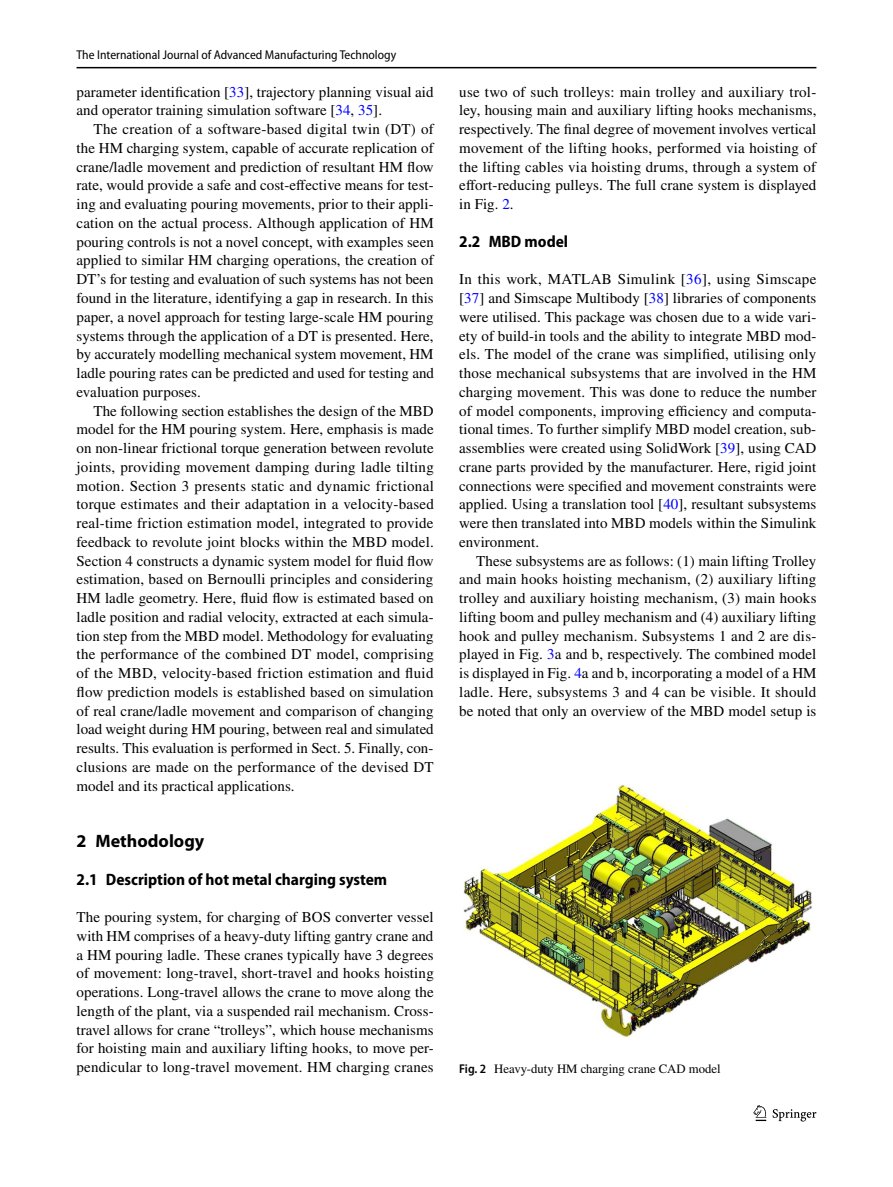
<style>
.page{position:relative;width:893px;height:1187px;background:#fff}
.page>*{position:absolute;margin:0;border:0;box-sizing:border-box;transform-origin:0 0}
.t1{font:700 18px "Myriad Pro";color:#000}
.t2{font:700 semi-condensed 16.5px "Myriad Pro";color:#000}
.t3{font:15px/18.8px "STIX";letter-spacing:.005em;color:#000;text-align:justify}
.t4{font:semi-condensed 12.75px "Myriad Pro";color:#000}
.t5{font:12.75px "STIX";color:#000}
.s1{color:#00f}
.s2{font-family:"Myriad Pro";font-weight:600;font-stretch:semi-condensed}
</style>
<div class="page">
<hr style="left:77px;top:67px;width:739px;height:1px;background:#000">
<svg style="left:753px;top:1105px;width:13px;height:15px"></svg>
<svg style="left:773px;top:1109px;width:43px;height:12px"></svg>
<img style="left:463px;top:784px;width:349px;height:253px">
<p class="t4" style="left:77px;top:48px;width:321px">The International Journal of Advanced Manufacturing Technology</p>
<p class="t3" style="left:77px;top:83px;width:359px">parameter identification [<span class="s1">33</span>], trajectory planning visual aid and operator training simulation software [<span class="s1">34</span>, <span class="s1">35</span>].</p>
<p class="t3" style="left:77px;top:121px;width:359px;text-indent:17px">The creation of a software-based digital twin (DT) of the HM charging system, capable of accurate replication of crane/ladle movement and prediction of resultant HM flow rate, would provide a safe and cost-effective means for test&shy;ing and evaluating pouring movements, prior to their appli&shy;cation on the actual process. Although application of HM pouring controls is not a novel concept, with examples seen applied to similar HM charging operations, the creation of DT’s for testing and evaluation of such systems has not been found in the literature, identifying a gap in research. In this paper, a novel approach for testing large-scale HM pouring systems through the application of a DT is presented. Here, by accurately modelling mechanical system movement, HM ladle pouring rates can be predicted and used for testing and evaluation purposes.</p>
<p class="t3" style="left:77px;top:402px;width:359px;text-indent:17px">The following section establishes the design of the MBD model for the HM pouring system. Here, emphasis is made on non-linear frictional torque generation between revolute joints, providing movement damping during ladle tilting motion. Section 3 presents static and dynamic frictional torque estimates and their adaptation in a velocity-based real-time friction estimation model, integrated to provide feedback to revolute joint blocks within the MBD model.<br>Section 4 constructs a dynamic system model for fluid flow estimation, based on Bernoulli principles and considering HM ladle geometry. Here, fluid flow is estimated based on ladle position and radial velocity, extracted at each simula&shy;tion step from the MBD model. Methodology for evaluating the performance of the combined DT model, comprising of the MBD, velocity-based friction estimation and fluid flow prediction models is established based on simulation of real crane/ladle movement and comparison of changing load weight during HM pouring, between real and simulated results. This evaluation is performed in Sect. 5. Finally, con&shy;clusions are made on the performance of the devised DT model and its practical applications.</p>
<p class="t1" style="left:77px;top:829px;width:129px">2 Methodology</p>
<p class="t2" style="left:77px;top:869px;width:312px">2.1 Description of hot metal charging system</p>
<p class="t3" style="left:77px;top:908px;width:359px">The pouring system, for charging of BOS converter vessel with HM comprises of a heavy-duty lifting gantry crane and a HM pouring ladle. These cranes typically have 3 degrees of movement: long-travel, short-travel and hooks hoisting operations. Long-travel allows the crane to move along the length of the plant, via a suspended rail mechanism. Cross&shy;travel allows for crane “trolleys”, which house mechanisms for hoisting main and auxiliary lifting hooks, to move per&shy;pendicular to long-travel movement. HM charging cranes</p>
<p class="t3" style="left:459px;top:83px;width:359px">use two of such trolleys: main trolley and auxiliary trol&shy;ley, housing main and auxiliary lifting hooks mechanisms, respectively. The final degree of movement involves vertical movement of the lifting hooks, performed via hoisting of the lifting cables via hoisting drums, through a system of effort-reducing pulleys. The full crane system is displayed in Fig. <span class="s1">2</span>.</p>
<p class="t2" style="left:459px;top:232px;width:110px">2.2 MBD model</p>
<p class="t3" style="left:459px;top:271px;width:359px">In this work, MATLAB Simulink [<span class="s1">36</span>], using Simscape [<span class="s1">37</span>] and Simscape Multibody [<span class="s1">38</span>] libraries of components were utilised. This package was chosen due to a wide vari&shy;ety of build-in tools and the ability to integrate MBD mod&shy;els. The model of the crane was simplified, utilising only those mechanical subsystems that are involved in the HM charging movement. This was done to reduce the number of model components, improving efficiency and computa&shy;tional times. To further simplify MBD model creation, sub&shy;assemblies were created using SolidWork [<span class="s1">39</span>], using CAD crane parts provided by the manufacturer. Here, rigid joint connections were specified and movement constraints were applied. Using a translation tool [<span class="s1">40</span>], resultant subsystems were then translated into MBD models within the Simulink environment.</p>
<p class="t3" style="left:459px;top:552px;width:359px;text-indent:17px">These subsystems are as follows: (1) main lifting Trolley and main hooks hoisting mechanism, (2) auxiliary lifting trolley and auxiliary hoisting mechanism, (3) main hooks lifting boom and pulley mechanism and (4) auxiliary lifting hook and pulley mechanism. Subsystems 1 and 2 are dis&shy;played in Fig. <span class="s1">3</span>a and b, respectively. The combined model is displayed in Fig. <span class="s1">4</span>a and b, incorporating a model of a HM ladle. Here, subsystems 3 and 4 can be visible. It should be noted that only an overview of the MBD model setup is</p>
<p class="t5" style="left:459px;top:1059px;width:263px"><span class="s2">Fig. 2</span> Heavy-duty HM charging crane CAD model</p>
</div>
